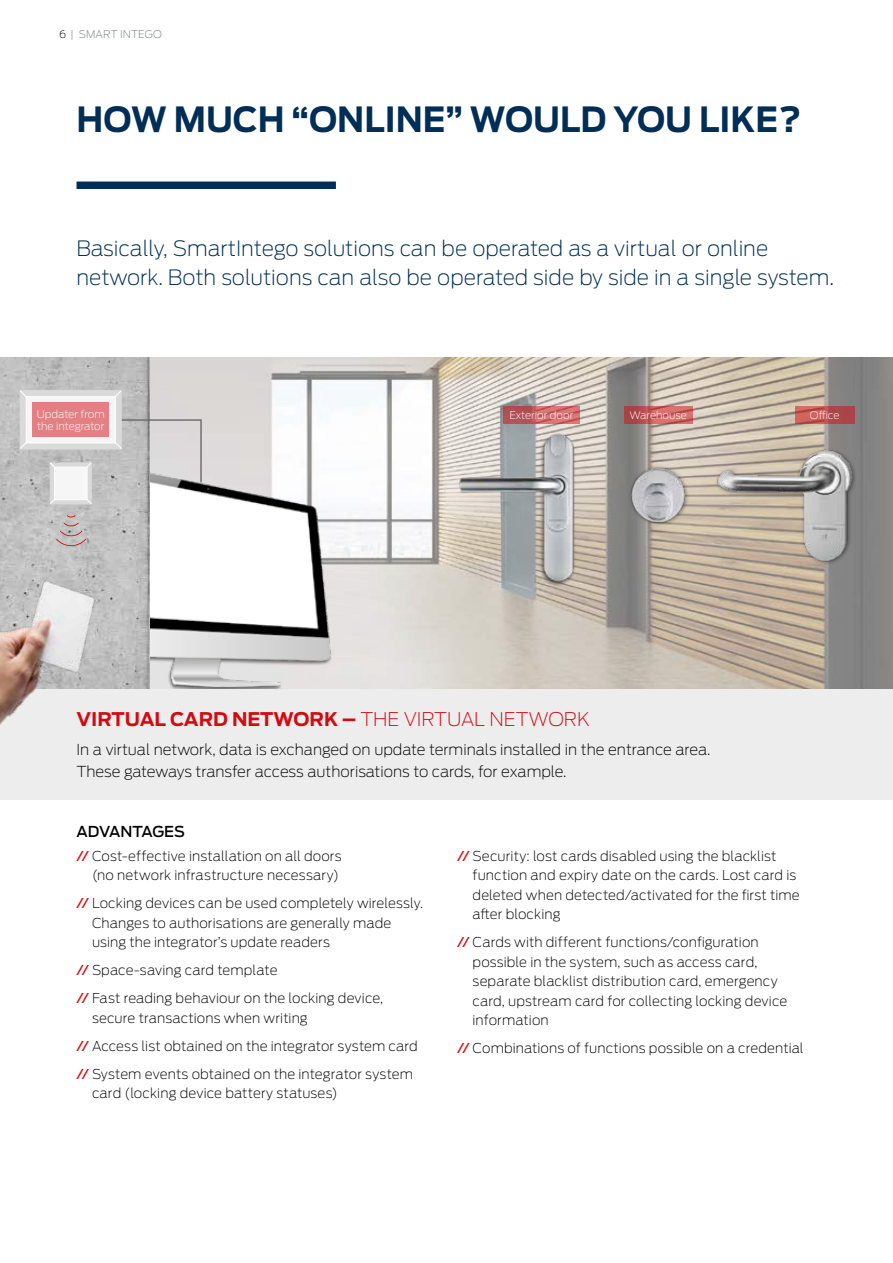
<style>
.page{position:relative;width:893px;height:1263px;background:#fff}
.page>*{position:absolute;margin:0;border:0;box-sizing:border-box;transform-origin:0 0}
.t1{font:700 34.5px "Antenna";color:#002e56;scale:.96 1}
.t2{font:200 21px/29.2px "Antenna";color:#002e56}
.t3{font:700 18.75px "Antenna";color:#d20a11}
.t4{font:200 15px/22.5px "Antenna";color:#000}
.t5{font:500 15px "Antenna";letter-spacing:-.015em;color:#000}
.t6{font:200 13.5px/19.5px "Antenna";letter-spacing:.005em;color:#000}
.t7{font:200 10.5px "Antenna";color:#fff}
.t8{font:200 10.5px "Antenna";letter-spacing:.01em;color:#73797c}
.t9{font:200 10.5px "Antenna";letter-spacing:-.025em;color:#fff}
.s1{color:#000}
.s2{font-weight:200}
.s3{font-weight:500;color:#d20a11}
</style>
<div class="page">
<div style="left:77px;top:182px;width:259px;height:7px;background:#002e56"></div>
<img style="left:149px;top:357px;width:744px;height:332px">
<img style="left:149px;top:437px;width:210px;height:250px">
<img style="left:0;top:357px;width:149px;height:332px">
<svg style="left:56px;top:515px;width:30px;height:31px"></svg>
<img style="left:700px;top:392px;width:163px;height:218px">
<img style="left:430px;top:414px;width:185px;height:188px">
<div style="left:0;top:689px;width:893px;height:110px;background:#ededed"></div>
<svg style="left:503px;top:406px;width:77px;height:17px"></svg>
<svg style="left:624px;top:406px;width:68px;height:17px"></svg>
<svg style="left:795px;top:406px;width:60px;height:17px"></svg>
<img style="left:0;top:549px;width:142px;height:176px">
<img style="left:615px;top:448px;width:86px;height:90px">
<svg style="left:19px;top:390px;width:184px;height:114px"></svg>
<div style="left:26px;top:396px;width:90px;height:47px;background:#f6f6f6"></div>
<div style="left:32px;top:403px;width:77px;height:34px;background:#e48083"></div>
<p class="t8" style="left:59px;top:28px;width:36px"><span class="s1">6</span>|Smart</p>
<p class="t8" style="left:120px;top:28px;width:43px">Intego</p>
<h1 class="t1" style="left:77px;top:96px;width:757px">HOW MUCH “ONLINE” WOULD YOU LIKE?</h1>
<h2 class="t2" style="left:77px;top:233px;width:759px">Basically, SmartIntego solutions can be operated as a virtual or online network. Both solutions can also be operated side by side in a single system.</h2>
<p class="t7" style="left:37px;top:407px;width:69px">Updater from</p>
<p class="t7" style="left:509px;top:408px;width:65px">Exterior door</p>
<p class="t7" style="left:629px;top:408px;width:59px">Warehouse</p>
<p class="t7" style="left:810px;top:408px;width:31px">Office</p>
<p class="t9" style="left:37px;top:420px;width:69px">the integrator</p>
<h3 class="t3" style="left:77px;top:706px;width:515px">VIRTUAL CARD NETWORK – <span class="s2">THE VIRTUAL NETWORK</span></h3>
<p class="t4" style="left:77px;top:737px;width:635px">In a virtual network, data is exchanged on update terminals installed in the entrance area.<br>These gateways transfer access authorisations to cards, for example.</p>
<p class="t5" style="left:77px;top:821px;width:110px">ADVANTAGES</p>
<p class="t6" style="left:77px;top:846px;width:267px;text-align:right"><span class="s3">//</span> Cost-effective installation on all doors (no network infrastructure necessary)</p>
<p class="t6" style="left:92px;top:893px;width:332px;text-indent:-15px"><span class="s3">//</span> Locking devices can be used completely wirelessly.<br>Changes to authorisations are generally made using the integrator’s update readers</p>
<p class="t6" style="left:77px;top:956px;width:308px;line-height:28px"><span class="s3">//</span> Space-saving card template<br><span class="s3">//</span> Fast reading behaviour on the locking device,</p>
<p class="t6" style="left:77px;top:1003px;width:343px;line-height:28px;text-indent:15px">secure transactions when writing<br><span class="s3">//</span> Access list obtained on the integrator system card <span class="s3">//</span> System events obtained on the integrator system</p>
<p class="t6" style="left:92px;top:1083px;width:247px">card (locking device battery statuses)</p>
<p class="t6" style="left:473px;top:845px;width:329px;text-indent:-15px"><span class="s3">//</span> Security: lost cards disabled using the blacklist function and expiry date on the cards. Lost card is deleted when detected/activated for the first time after blocking</p>
<p class="t6" style="left:473px;top:932px;width:316px;text-indent:-15px"><span class="s3">//</span> Cards with different functions/configuration possible in the system, such as access card, separate blacklist distribution card, emergency card, upstream card for collecting locking device information</p>
<p class="t6" style="left:457px;top:1038px;width:348px"><span class="s3">//</span> Combinations of functions possible on a credential</p>
</div>
